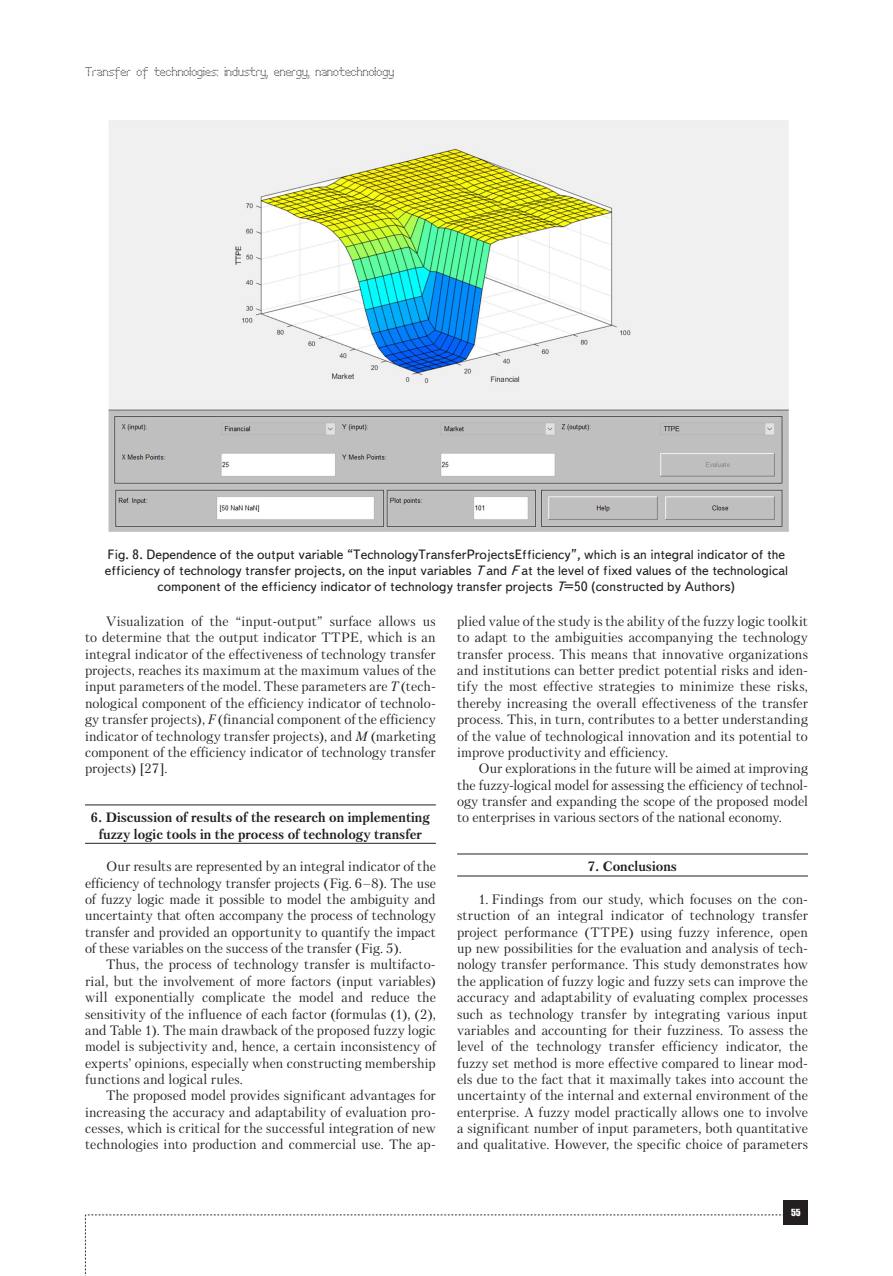
<style>
.page{position:relative;width:893px;height:1276px;background:#fff}
.page>*{position:absolute;margin:0;border:0;box-sizing:border-box;transform-origin:0 0}
.t1{font:13.5px/16.4px "Petersburg C";color:#231f20;text-align:justify}
.t2{font:13.5px/16.2px "Text Book C";color:#231f20;text-align:center}
.t3{font:700 13.5px/16.4px "Petersburg C";color:#231f20;text-align:center}
.t4{font:12px "Perfo";letter-spacing:.015em;color:#231f20}
.t5{font:9px "Impact";color:#fff}
.s1{font-style:italic}
</style>
<div class="page">
<svg style="left:85px;top:1214px;width:699px;height:62px"></svg>
<div style="left:784px;top:1200px;width:24px;height:24px;background:#231f20"></div>
<hr style="left:85px;top:804px;width:351px;height:1px;background:#231f20">
<hr style="left:85px;top:843px;width:351px;height:1px;background:#231f20">
<hr style="left:457px;top:853px;width:351px;height:1px;background:#231f20">
<hr style="left:457px;top:875px;width:351px;height:1px;background:#231f20">
<img style="left:108px;top:120px;width:680px;height:411px">
<p class="t4" style="left:85px;top:65px;width:311px">Transfer of technologies: industry, energy, nanotechnology</p>
<p class="t2" style="left:105px;top:546px;width:685px">Fig. 8. Dependence of the output variable “TechnologyTransferProjectsEfficiency”, which is an integral indicator of the efficiency of technology transfer projects, on the input variables <span class="s1">T</span> and <span class="s1">F</span> at the level of fixed values of the technological component of the efficiency indicator of technology transfer projects <span class="s1">T</span>=50 (constructed by Authors)</p>
<p class="t1" style="left:85px;top:613px;width:352px;text-indent:21px">Visualization of the “input-output” surface allows us to determine that the output indicator TTPE, which is an integral indicator of the effectiveness of technology transfer projects, reaches its maximum at the maximum values of the input parameters of the model. These parameters are <span class="s1">T</span> (tech&shy;nological component of the efficiency indicator of technolo&shy;gy transfer projects), <span class="s1">F</span> (financial component of the efficiency indicator of technology transfer projects), and <span class="s1">M</span> (marketing component of the efficiency indicator of technology transfer projects) [27].</p>
<p class="t3" style="left:91px;top:809px;width:340px">6. Discussion of results of the research on implementing fuzzy logic tools in the process of technology transfer</p>
<p class="t1" style="left:85px;top:858px;width:352px;text-indent:21px">Our results are represented by an integral indicator of the efficiency of technology transfer projects (Fig. 6–8). The use of fuzzy logic made it possible to model the ambiguity and uncertainty that often accompany the process of technology transfer and provided an opportunity to quantify the impact of these variables on the success of the transfer (Fig. 5).</p>
<p class="t1" style="left:85px;top:956px;width:352px;text-indent:21px">Thus, the process of technology transfer is multifacto&shy;rial, but the involvement of more factors (input variables) will exponentially complicate the model and reduce the sensitivity of the influence of each factor (formulas (1), (2), and Table 1). The main drawback of the proposed fuzzy logic model is subjectivity and, hence, a certain inconsistency of experts’ opinions, especially when constructing membership functions and logical rules.</p>
<p class="t1" style="left:85px;top:1087px;width:352px;text-indent:21px">The proposed model provides significant advantages for increasing the accuracy and adaptability of evaluation pro&shy;cesses, which is critical for the successful integration of new technologies into production and commercial use. The ap-</p>
<p class="t1" style="left:457px;top:613px;width:352px">plied value of the study is the ability of the fuzzy logic toolkit to adapt to the ambiguities accompanying the technology transfer process. This means that innovative organizations and institutions can better predict potential risks and iden&shy;tify the most effective strategies to minimize these risks, thereby increasing the overall effectiveness of the transfer process. This, in turn, contributes to a better understanding of the value of technological innovation and its potential to improve productivity and efficiency.</p>
<p class="t1" style="left:457px;top:760px;width:352px;text-indent:21px">Our explorations in the future will be aimed at improving the fuzzy-logical model for assessing the efficiency of technol&shy;ogy transfer and expanding the scope of the proposed model to enterprises in various sectors of the national economy.</p>
<p class="t3" style="left:588px;top:858px;width:90px">7. Conclusions</p>
<p class="t1" style="left:457px;top:891px;width:352px;text-indent:21px">1. Findings from our study, which focuses on the con&shy;struction of an integral indicator of technology transfer project performance (TTPE) using fuzzy inference, open up new possibilities for the evaluation and analysis of tech&shy;nology transfer performance. This study demonstrates how the application of fuzzy logic and fuzzy sets can improve the accuracy and adaptability of evaluating complex processes such as technology transfer by integrating various input variables and accounting for their fuzziness. To assess the level of the technology transfer efficiency indicator, the fuzzy set method is more effective compared to linear mod&shy;els due to the fact that it maximally takes into account the uncertainty of the internal and external environment of the enterprise. A fuzzy model practically allows one to involve a significant number of input parameters, both quantitative and qualitative. However, the specific choice of parameters</p>
<p class="t5" style="left:791px;top:1205px;width:11px">55</p>
</div>
